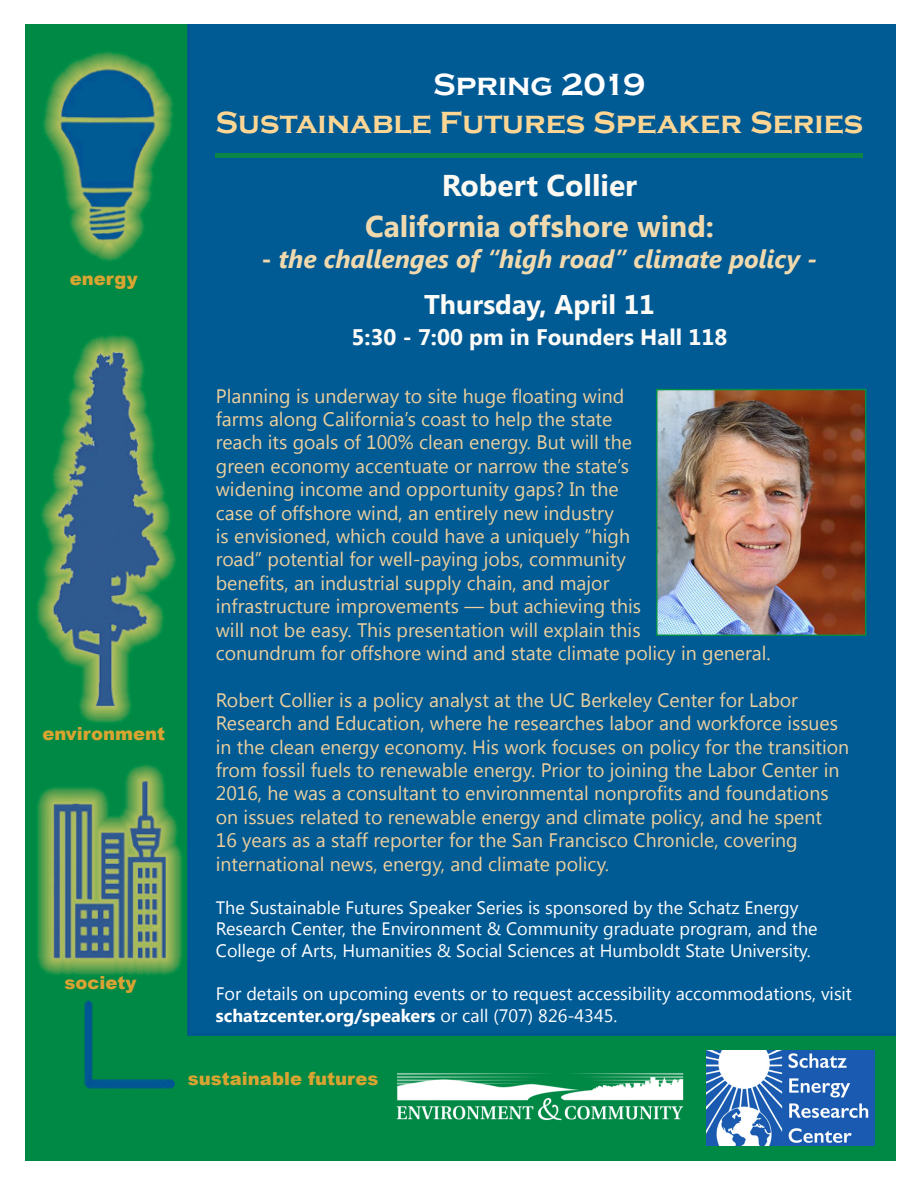
<style>
.page{position:relative;width:918px;height:1188px;background:#fff}
.page>*{position:absolute;margin:0;border:0;box-sizing:border-box;transform-origin:0 0}
.t1{font:700 31.5px/37.8px "Copperplate Gothic";color:#fed694;text-align:center}
.t2{font:700 30px "Segoe UI";letter-spacing:-.005em;color:#f1d9ae}
.t3{font:700 30px "Segoe UI";color:#fcf9f2}
.t4{font:700 27px "Segoe UI";color:#fdfbf7}
.t5{font:italic 700 25.5px "Segoe UI";letter-spacing:-.005em;color:#f1d9ae}
.t6{font:700 22.5px "Segoe UI";color:#fdfbf7}
.t7{font:19.5px/23.4px "Segoe UI";color:#edd09d}
.t8{font:18px/21.6px "Segoe UI";color:#fff}
.t9{font:900 18px "Arial";color:#d9a430}
.t10{font:900 18px "Arial";color:#d9a333}
.s1{color:#fff}
.s2{font-style:normal}
.s3{font-weight:700}
</style>
<div class="page">
<img style="left:26px;top:24px;width:869px;height:1137px">
<img style="left:397px;top:1072px;width:287px;height:48px">
<hr style="left:215px;top:154px;width:648px;height:4px;background:#0b8646">
<img style="left:706px;top:1050px;width:168px;height:95px">
<img style="left:659px;top:392px;width:204px;height:241px">
<div style="left:656px;top:389px;width:210px;height:247px;border:2px solid #008d46"></div>
<p class="t9" style="left:70px;top:266px;width:69px">energy</p>
<p class="t9" style="left:42px;top:720px;width:124px">environment</p>
<p class="t10" style="left:65px;top:970px;width:74px">society</p>
<p class="t1" style="left:216px;top:66px;width:649px"><span class="s1">Spring 2019<br></span>Sustainable Futures Speaker Series</p>
<p class="t3" style="left:442px;top:164px;width:197px">Robert Collier</p>
<p class="t2" style="left:365px;top:205px;width:350px">California offshore wind:</p>
<p class="t5" style="left:261px;top:240px;width:558px"><span class="s2">-</span> the challenges of “high road” climate policy -</p>
<p class="t4" style="left:424px;top:286px;width:232px">Thursday, April 11</p>
<p class="t6" style="left:352px;top:321px;width:377px">5:30 - 7:00 pm in Founders Hall 118</p>
<p class="t7" style="left:216px;top:383px;width:556px">Planning is underway to site huge floating wind<br>farms along California’s coast to help the state<br>reach its goals of 100% clean energy. But will the<br>green economy accentuate or narrow the state’s<br>widening income and opportunity gaps? In the<br>case of offshore wind, an entirely new industry<br>is envisioned, which could have a uniquely “high<br>road” potential for well-paying jobs, community<br>benefits, an industrial supply chain, and major<br>infrastructure improvements — but achieving this<br>will not be easy. This presentation will explain this<br>conundrum for offshore wind and state climate policy in general.</p>
<p class="t7" style="left:216px;top:687px;width:635px">Robert Collier is a policy analyst at the UC Berkeley Center for Labor Research and Education, where he researches labor and workforce issues in the clean energy economy. His work focuses on policy for the transition from fossil fuels to renewable energy. Prior to joining the Labor Center in 2016, he was a consultant to environmental nonprofits and foundations on issues related to renewable energy and climate policy, and he spent<br>16 years as a staff reporter for the San Francisco Chronicle, covering international news, energy, and climate policy.</p>
<p class="t8" style="left:216px;top:896px;width:603px">The Sustainable Futures Speaker Series is sponsored by the Schatz Energy<br>Research Center, the Environment &amp; Community graduate program, and the<br>College of Arts, Humanities &amp; Social Sciences at Humboldt State University.</p>
<p class="t8" style="left:216px;top:982px;width:638px">For details on upcoming events or to request accessibility accommodations, visit <span class="s3">schatzcenter.org/speakers</span> or call (707) 826-4345.</p>
<p class="t9" style="left:188px;top:1066px;width:192px">sustainable futures</p>
</div>
